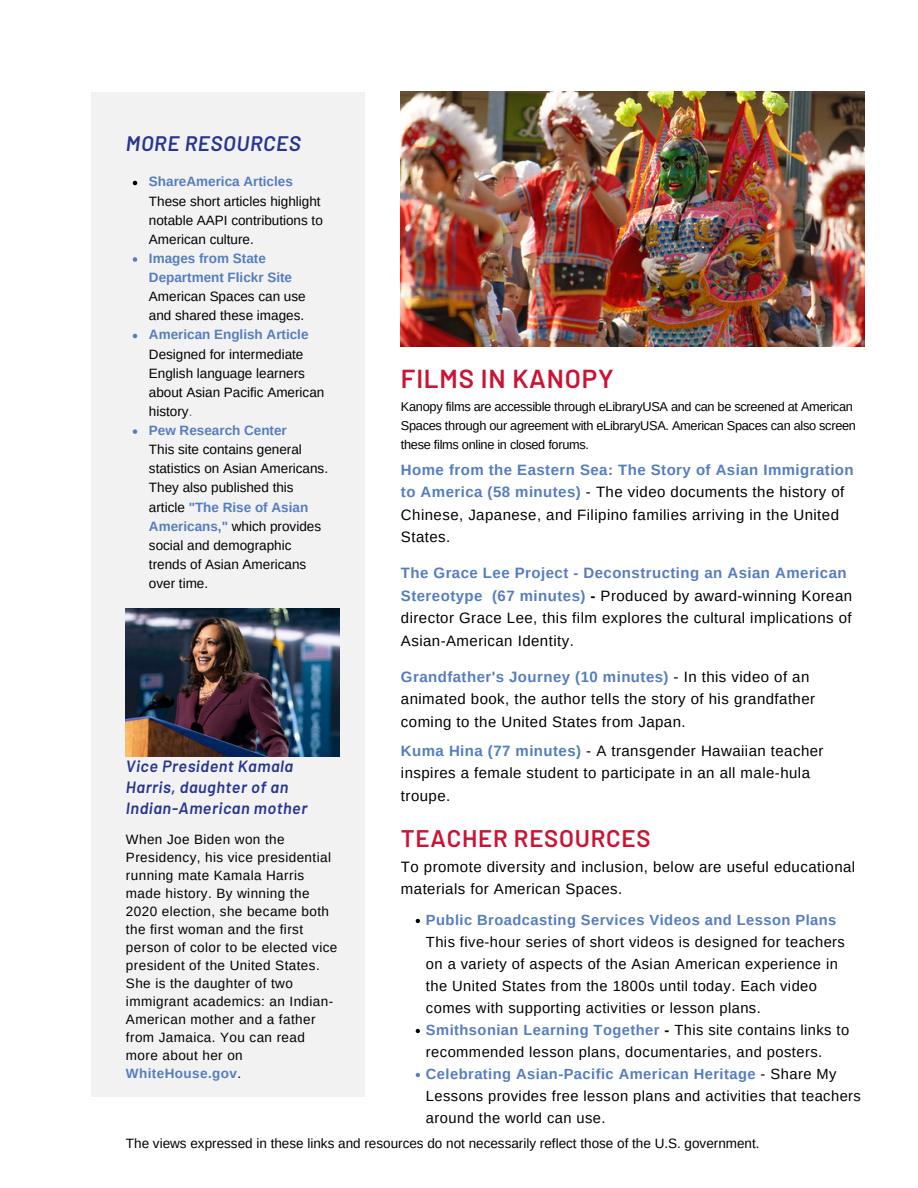
<style>
.page{position:relative;width:918px;height:1188px;background:#fff}
.page>*{position:absolute;margin:0;border:0;box-sizing:border-box;transform-origin:0 0}
.t1{font:600 25.95px "Barlow";letter-spacing:.03em;color:#cb1334}
.t2{font:600 24px "Barlow";letter-spacing:.03em;color:#cb1334}
.t3{font:italic 600 21px "Barlow";letter-spacing:.03em;color:#273591}
.t4{font:italic 600 16.35px/21px "Barlow";letter-spacing:.03em;color:#273591}
.t5{font:15px/22.5px "Arimo";letter-spacing:.03em;color:#000}
.t6{font:14.7px/22px "Arimo";letter-spacing:.03em;color:#000}
.t7{font:700 14.7px "Arimo";letter-spacing:.03em;color:#557dbf}
.t8{font:13.5px/19.2px "Arimo";color:#000}
.t9{font:13.5px/18px "Arimo";letter-spacing:.03em;color:#000}
.t10{font:700 13.5px/19.2px "Arimo";color:#557dbf}
.t11{font:12.75px/19px "Arimo";letter-spacing:-.025em;color:#000}
.s1{color:#557dbf}
.s2{font-weight:700;color:#557dbf}
.s3{font-weight:700}
</style>
<div class="page">
<svg style="left:416px;top:919px;width:4px;height:4px"></svg>
<svg style="left:416px;top:1029px;width:4px;height:4px"></svg>
<svg style="left:416px;top:1073px;width:4px;height:4px"></svg>
<div style="left:92px;top:92px;width:273px;height:1004px;background:#f2f2f2"></div>
<svg style="left:133px;top:181px;width:4px;height:4px"></svg>
<svg style="left:133px;top:257px;width:4px;height:5px"></svg>
<svg style="left:133px;top:334px;width:4px;height:4px"></svg>
<svg style="left:133px;top:429px;width:4px;height:5px"></svg>
<img style="left:401px;top:92px;width:463px;height:254px">
<img style="left:126px;top:609px;width:214px;height:147px">
<h3 class="t3" style="left:126px;top:130px;width:176px">MORE RESOURCES</h3>
<p class="t10" style="left:149px;top:172px;width:145px">ShareAmerica Articles</p>
<p class="t8" style="left:149px;top:191px;width:175px">These short articles highlight notable AAPI contributions to<br>American culture.</p>
<p class="t10" style="left:149px;top:249px;width:145px">Images from State<br>Department Flickr Site</p>
<p class="t8" style="left:149px;top:287px;width:158px">American Spaces can use and shared these images.</p>
<p class="t10" style="left:149px;top:325px;width:161px">American English Article</p>
<p class="t8" style="left:149px;top:344px;width:177px">Designed for intermediate<br>English language learners about Asian Pacific American history<span class="s1">.<br></span><span class="s2">Pew Research Center</span></p>
<p class="t8" style="left:149px;top:440px;width:181px">This site contains general statistics on Asian Americans.<br>They also published this article <span class="s2">"The Rise of Asian<br>Americans,"</span> which provides social and demographic trends of Asian Americans over time.</p>
<p class="t4" style="left:126px;top:755px;width:183px">Vice President Kamala<br>Harris, daughter of an<br>Indian-American mother</p>
<p class="t9" style="left:126px;top:830px;width:213px">When Joe Biden won the<br>Presidency, his vice presidential running mate Kamala Harris made history. By winning the<br>2020 election, she became both the first woman and the first person of color to be elected vice president of the United States.<br>She is the daughter of two immigrant academics: an Indian-<br>American mother and a father from Jamaica. You can read more about her on<br><span class="s2">WhiteHouse.gov</span>.</p>
<h1 class="t1" style="left:401px;top:362px;width:214px">FILMS IN KANOPY</h1>
<p class="t11" style="left:401px;top:397px;width:457px">Kanopy films are accessible through eLibraryUSA and can be screened at American<br>Spaces through our agreement with eLibraryUSA. American Spaces can also screen these films online in closed forums.</p>
<p class="t5" style="left:401px;top:458px;width:454px"><span class="s2">Home from the Eastern Sea: The Story of Asian Immigration to America (58 minutes)</span> - The video documents the history of Chinese, Japanese, and Filipino families arriving in the United States.</p>
<p class="t5" style="left:401px;top:562px;width:453px"><span class="s2">The Grace Lee Project - Deconstructing an Asian American Stereotype (67 minutes)</span> <span class="s3">-</span> Produced by award-winning Korean director Grace Lee, this film explores the cultural implications of Asian-American Identity.</p>
<p class="t5" style="left:401px;top:665px;width:416px"><span class="s2">Grandfather's Journey (10 minutes)</span> - In this video of an animated book, the author tells the story of his grandfather coming to the United States from Japan.</p>
<p class="t5" style="left:401px;top:740px;width:424px"><span class="s2">Kuma Hina (77 minutes)</span> - A transgender Hawaiian teacher inspires a female student to participate in an all male-hula troupe.</p>
<h2 class="t2" style="left:401px;top:823px;width:251px">TEACHER RESOURCES</h2>
<p class="t5" style="left:401px;top:856px;width:456px">To promote diversity and inclusion, below are useful educational materials for American Spaces.</p>
<p class="t6" style="left:426px;top:931px;width:421px">This five-hour series of short videos is designed for teachers on a variety of aspects of the Asian American experience in the United States from the 1800s until today. Each video comes with supporting activities or lesson plans.</p>
<p class="t7" style="left:426px;top:912px;width:412px">Public Broadcasting Services Videos and Lesson Plans</p>
<p class="t6" style="left:426px;top:1019px;width:437px"><span class="s2">Smithsonian Learning Together</span> <span class="s3">-</span> This site contains links to recommended lesson plans, documentaries, and posters.<br><span class="s2">Celebrating Asian-Pacific American Heritage</span> - Share My Lessons provides free lesson plans and activities that teachers around the world can use.</p>
<p class="t8" style="left:126px;top:1134px;width:635px">The views expressed in these links and resources do not necessarily reflect those of the U.S. government.</p>
</div>
